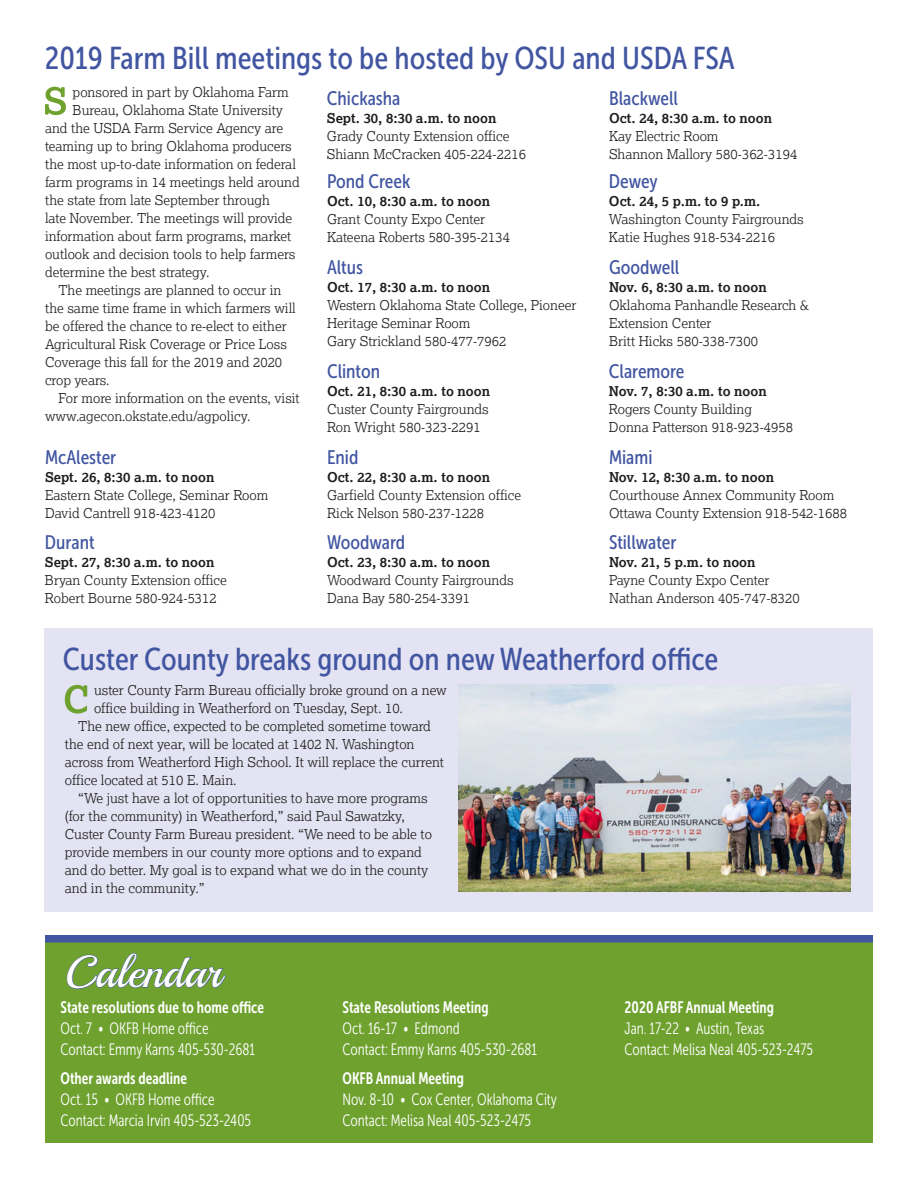
<style>
.page{position:relative;width:918px;height:1188px;background:#fff}
.page>*{position:absolute;margin:0;border:0;box-sizing:border-box;transform-origin:0 0}
.t1{font:45px "Playball";color:#fff}
.Headline{font:31.5px "Museo Sans Cond 500";color:#4155a1}
.Headline-2{font:19.5px "Museo Sans Cond 500";color:#4155a1}
.Static_Box_text{font:16.5px "Museo Sans Cond 300";color:#fff;scale:.9 1}
.Static_Box_text-2{font:16.5px "Museo Sans Cond 700";color:#fff;scale:.9 1}
.Body_Text{font:300 13.5px/18px "Lexia";color:#1d1d1b}
.Body_Text-2{font:700 13.5px "Lexia";color:#1d1d1b}
</style>
<div class="page">
<div style="left:45px;top:942px;width:828px;height:201px;background:#6ea12e"></div>
<div style="left:45px;top:935px;width:828px;height:8px;background:#4155a1"></div>
<svg style="left:66px;top:953px;width:160px;height:36px"></svg>
<svg style="left:45px;top:87px;width:21px;height:28px"></svg>
<div style="left:45px;top:628px;width:828px;height:283px;background:#e3e3f3"></div>
<svg style="left:65px;top:685px;width:22px;height:28px"></svg>
<img style="left:459px;top:685px;width:391px;height:207px">
<p class="Headline" style="left:45px;top:40px;width:691px">2019 Farm Bill meetings to be hosted by OSU and USDA FSA</p>
<p class="Body_Text" style="left:73px;top:83px;width:218px">ponsored in part by Oklahoma Farm</p>
<p class="Body_Text" style="left:73px;top:101px;width:212px">Bureau, Oklahoma State University</p>
<p class="Body_Text" style="left:45px;top:119px;width:240px">and the USDA Farm Service Agency are</p>
<p class="Body_Text" style="left:45px;top:137px;width:248px">teaming up to bring Oklahoma producers</p>
<p class="Body_Text" style="left:45px;top:155px;width:252px">the most up-to-date information on federal</p>
<p class="Body_Text" style="left:45px;top:173px;width:256px">farm programs in 14 meetings held around</p>
<p class="Body_Text" style="left:45px;top:191px;width:227px">the state from late September through</p>
<p class="Body_Text" style="left:45px;top:209px;width:249px">late November. The meetings will provide</p>
<p class="Body_Text" style="left:45px;top:227px;width:248px">information about farm programs, market</p>
<p class="Body_Text" style="left:45px;top:245px;width:252px">outlook and decision tools to help farmers</p>
<p class="Body_Text" style="left:45px;top:263px;width:166px">determine the best strategy.</p>
<p class="Body_Text" style="left:45px;top:281px;width:252px;text-indent:14px">The meetings are planned to occur in the same time frame in which farmers will be offered the chance to re-elect to either Agricultural Risk Coverage or Price Loss Coverage this fall for the 2019 and 2020 crop years.</p>
<p class="Body_Text" style="left:45px;top:389px;width:256px;text-indent:14px">For more information on the events, visit www.agecon.okstate.edu/agpolicy.</p>
<p class="Headline-2" style="left:45px;top:446px;width:73px">McAlester</p>
<p class="Body_Text-2" style="left:45px;top:468px;width:171px">Sept. 26, 8:30 a.m. to noon</p>
<p class="Body_Text" style="left:45px;top:485px;width:225px">Eastern State College, Seminar Room</p>
<p class="Body_Text" style="left:45px;top:503px;width:172px">David Cantrell 918-423-4120</p>
<p class="Headline-2" style="left:45px;top:532px;width:51px">Durant</p>
<p class="Body_Text-2" style="left:45px;top:554px;width:171px">Sept. 27, 8:30 a.m. to noon</p>
<p class="Body_Text" style="left:45px;top:571px;width:183px">Bryan County Extension office</p>
<p class="Body_Text" style="left:45px;top:589px;width:173px">Robert Bourne 580-924-5312</p>
<p class="Headline-2" style="left:327px;top:87px;width:75px">Chickasha</p>
<p class="Body_Text-2" style="left:327px;top:109px;width:171px">Sept. 30, 8:30 a.m. to noon</p>
<p class="Body_Text" style="left:327px;top:126px;width:184px">Grady County Extension office</p>
<p class="Body_Text" style="left:327px;top:144px;width:201px">Shiann McCracken 405-224-2216</p>
<p class="Headline-2" style="left:327px;top:171px;width:85px">Pond Creek</p>
<p class="Body_Text-2" style="left:327px;top:193px;width:165px">Oct. 10, 8:30 a.m. to noon</p>
<p class="Body_Text" style="left:327px;top:210px;width:160px">Grant County Expo Center</p>
<p class="Body_Text" style="left:327px;top:228px;width:185px">Kateena Roberts 580-395-2134</p>
<p class="Headline-2" style="left:327px;top:256px;width:38px">Altus</p>
<p class="Body_Text-2" style="left:327px;top:278px;width:165px">Oct. 17, 8:30 a.m. to noon</p>
<p class="Body_Text" style="left:327px;top:296px;width:251px">Western Oklahoma State College, Pioneer<br>Heritage Seminar Room</p>
<p class="Body_Text" style="left:327px;top:332px;width:181px">Gary Strickland 580-477-7962</p>
<p class="Headline-2" style="left:327px;top:360px;width:55px">Clinton</p>
<p class="Body_Text-2" style="left:327px;top:382px;width:165px">Oct. 21, 8:30 a.m. to noon</p>
<p class="Body_Text" style="left:327px;top:399px;width:163px">Custer County Fairgrounds</p>
<p class="Body_Text" style="left:327px;top:417px;width:155px">Ron Wright 580-323-2291</p>
<p class="Headline-2" style="left:327px;top:446px;width:33px">Enid</p>
<p class="Body_Text-2" style="left:327px;top:468px;width:165px">Oct. 22, 8:30 a.m. to noon</p>
<p class="Body_Text" style="left:327px;top:485px;width:196px">Garfield County Extension office</p>
<p class="Body_Text" style="left:327px;top:503px;width:159px">Rick Nelson 580-237-1228</p>
<p class="Headline-2" style="left:327px;top:532px;width:80px">Woodward</p>
<p class="Body_Text-2" style="left:327px;top:554px;width:165px">Oct. 23, 8:30 a.m. to noon</p>
<p class="Body_Text" style="left:327px;top:571px;width:188px">Woodward County Fairgrounds</p>
<p class="Body_Text" style="left:327px;top:589px;width:145px">Dana Bay 580-254-3391</p>
<p class="Headline-2" style="left:609px;top:87px;width:70px">Blackwell</p>
<p class="Body_Text-2" style="left:609px;top:109px;width:165px">Oct. 24, 8:30 a.m. to noon</p>
<p class="Body_Text" style="left:609px;top:126px;width:111px">Kay Electric Room</p>
<p class="Body_Text" style="left:609px;top:144px;width:190px">Shannon Mallory 580-362-3194</p>
<p class="Headline-2" style="left:609px;top:171px;width:50px">Dewey</p>
<p class="Body_Text-2" style="left:609px;top:193px;width:153px">Oct. 24, 5 p.m. to 9 p.m.</p>
<p class="Body_Text" style="left:609px;top:210px;width:196px">Washington County Fairgrounds</p>
<p class="Body_Text" style="left:609px;top:228px;width:168px">Katie Hughes 918-534-2216</p>
<p class="Headline-2" style="left:609px;top:256px;width:72px">Goodwell</p>
<p class="Body_Text-2" style="left:609px;top:278px;width:159px">Nov. 6, 8:30 a.m. to noon</p>
<p class="Body_Text" style="left:609px;top:296px;width:201px">Oklahoma Panhandle Research &amp;</p>
<p class="Body_Text" style="left:609px;top:314px;width:104px">Extension Center</p>
<p class="Body_Text" style="left:609px;top:332px;width:151px">Britt Hicks 580-338-7300</p>
<p class="Headline-2" style="left:609px;top:360px;width:77px">Claremore</p>
<p class="Body_Text-2" style="left:609px;top:382px;width:159px">Nov. 7, 8:30 a.m. to noon</p>
<p class="Body_Text" style="left:609px;top:399px;width:145px">Rogers County Building</p>
<p class="Body_Text" style="left:609px;top:417px;width:186px">Donna Patterson 918-923-4958</p>
<p class="Headline-2" style="left:609px;top:446px;width:45px">Miami</p>
<p class="Body_Text-2" style="left:609px;top:468px;width:167px">Nov. 12, 8:30 a.m. to noon</p>
<p class="Body_Text" style="left:609px;top:485px;width:227px">Courthouse Annex Community Room</p>
<p class="Body_Text" style="left:609px;top:503px;width:240px">Ottawa County Extension 918-542-1688</p>
<p class="Headline-2" style="left:609px;top:532px;width:69px">Stillwater</p>
<p class="Body_Text-2" style="left:609px;top:554px;width:148px">Nov. 21, 5 p.m. to noon</p>
<p class="Body_Text" style="left:609px;top:571px;width:162px">Payne County Expo Center</p>
<p class="Body_Text" style="left:609px;top:589px;width:192px">Nathan Anderson 405-747-8320</p>
<p class="Headline" style="left:63px;top:642px;width:657px">Custer County breaks ground on new Weatherford office</p>
<p class="Body_Text" style="left:94px;top:681px;width:354px">uster County Farm Bureau officially broke ground on a new office building in Weatherford on Tuesday, Sept. 10.</p>
<p class="Body_Text" style="left:65px;top:717px;width:381px;text-indent:14px">The new office, expected to be completed sometime toward the end of next year, will be located at 1402 N. Washington across from Weatherford High School. It will replace the current office located at 510 E. Main.</p>
<p class="Body_Text" style="left:65px;top:789px;width:369px;text-indent:14px">“We just have a lot of opportunities to have more programs (for the community) in Weatherford,” said Paul Sawatzky, Custer County Farm Bureau president. “We need to be able to provide members in our county more options and to expand and do better. My goal is to expand what we do in the county and in the community.”</p>
<p class="t1" style="left:65px;top:944px;width:158px">Calendar</p>
<p class="Static_Box_text-2" style="left:61px;top:998px;width:228px">State resolutions due to home office</p>
<p class="Static_Box_text" style="left:61px;top:1020px;width:166px">Oct. 7 • OKFB Home office</p>
<p class="Static_Box_text" style="left:61px;top:1041px;width:218px">Contact: Emmy Karns 405-530-2681</p>
<p class="Static_Box_text-2" style="left:61px;top:1069px;width:142px">Other awards deadline</p>
<p class="Static_Box_text" style="left:61px;top:1091px;width:173px">Oct. 15 • OKFB Home office</p>
<p class="Static_Box_text" style="left:61px;top:1112px;width:213px">Contact: Marcia Irvin 405-523-2405</p>
<p class="Static_Box_text-2" style="left:343px;top:998px;width:164px">State Resolutions Meeting</p>
<p class="Static_Box_text" style="left:343px;top:1020px;width:132px">Oct. 16-17 • Edmond</p>
<p class="Static_Box_text" style="left:343px;top:1041px;width:218px">Contact: Emmy Karns 405-530-2681</p>
<p class="Static_Box_text-2" style="left:343px;top:1069px;width:137px">OKFB Annual Meeting</p>
<p class="Static_Box_text" style="left:343px;top:1091px;width:240px">Nov. 8-10 • Cox Center, Oklahoma City</p>
<p class="Static_Box_text" style="left:343px;top:1112px;width:211px">Contact: Melisa Neal 405-523-2475</p>
<p class="Static_Box_text-2" style="left:625px;top:998px;width:168px">2020 AFBF Annual Meeting</p>
<p class="Static_Box_text" style="left:625px;top:1020px;width:157px">Jan. 17-22 • Austin, Texas</p>
<p class="Static_Box_text" style="left:625px;top:1041px;width:211px">Contact: Melisa Neal 405-523-2475</p>
</div>
